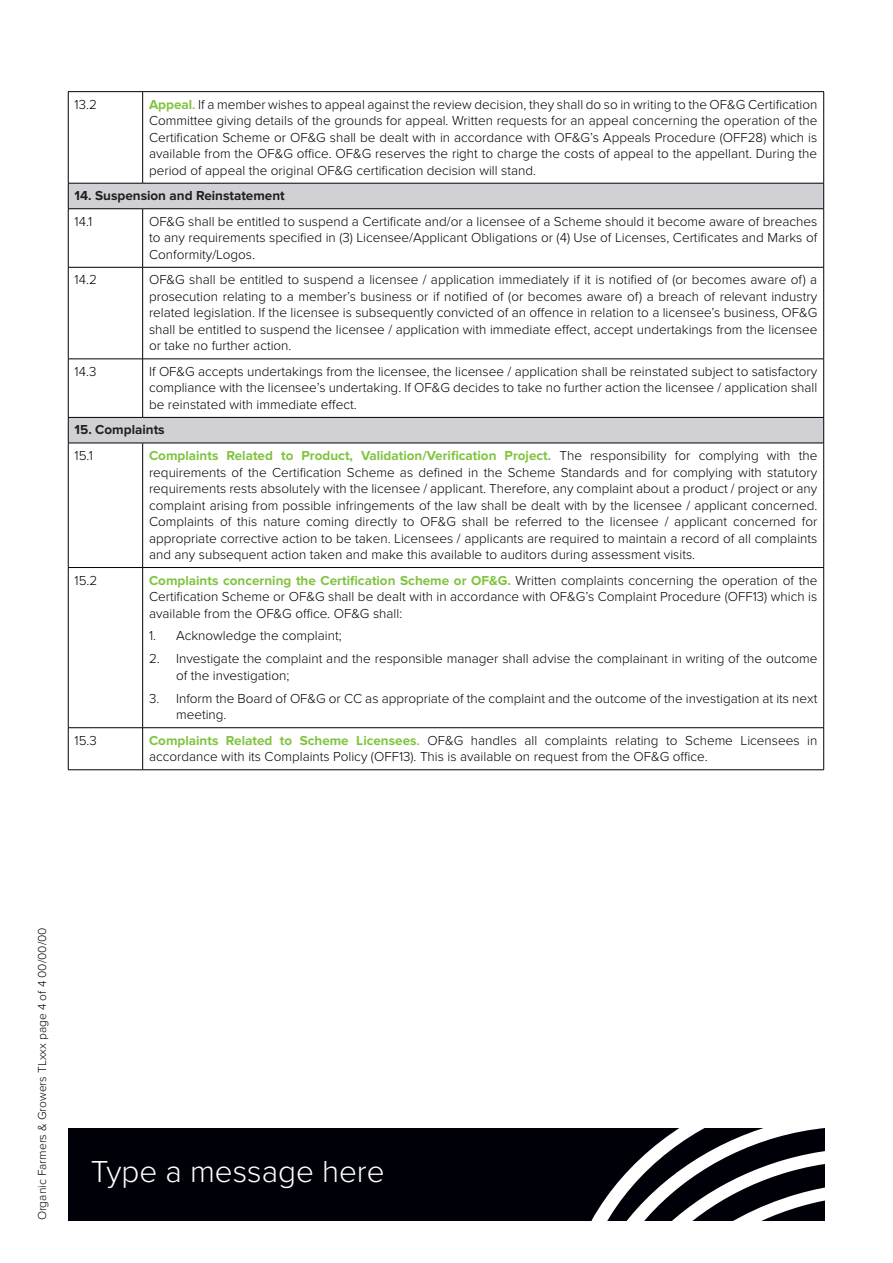
<style>
.page{position:relative;width:893px;height:1263px;background:#fff}
.page>*{position:absolute;margin:0;border:0;box-sizing:border-box;transform-origin:0 0}
.MESSAGE_FOOTER_21_21{font:300 31.5px "Proxima Nova";color:#fff}
.TABLE_TEXT_9_11_grey{font:300 13.5px/16.5px "Proxima Nova";color:#000008;text-align:justify}
.TABLE_HEAD_9_11_grey{font:700 13.5px "Proxima Nova";color:#231f20}
.t1{font:300 12px "Proxima Nova";color:#000008}
.s1{font-weight:700;color:#81c340}
.s2{font-weight:600;color:#81c340}
</style>
<div class="page">
<div style="left:68px;top:1128px;width:757px;height:92px;background:#000008"></div>
<svg style="left:592px;top:1128px;width:233px;height:92px"></svg>
<svg style="left:69px;top:184px;width:754px;height:259px"></svg>
<hr style="left:142px;top:92px;width:1px;height:91px;background:#000008">
<hr style="left:142px;top:209px;width:1px;height:58px;background:#000008">
<hr style="left:142px;top:267px;width:1px;height:92px;background:#000008">
<hr style="left:142px;top:359px;width:1px;height:58px;background:#000008">
<hr style="left:142px;top:443px;width:1px;height:124px;background:#000008">
<hr style="left:142px;top:568px;width:1px;height:159px;background:#000008">
<hr style="left:142px;top:728px;width:1px;height:41px;background:#000008">
<hr style="left:68px;top:92px;width:1px;height:91px;background:#000008">
<hr style="left:823px;top:92px;width:1px;height:91px;background:#000008">
<hr style="left:68px;top:209px;width:1px;height:58px;background:#000008">
<hr style="left:823px;top:209px;width:1px;height:58px;background:#000008">
<hr style="left:68px;top:267px;width:75px;height:1px;background:#000008">
<hr style="left:68px;top:267px;width:1px;height:92px;background:#000008">
<hr style="left:143px;top:267px;width:681px;height:1px;background:#000008">
<hr style="left:823px;top:267px;width:1px;height:92px;background:#000008">
<hr style="left:68px;top:359px;width:75px;height:1px;background:#000008">
<hr style="left:68px;top:359px;width:1px;height:58px;background:#000008">
<hr style="left:143px;top:359px;width:681px;height:1px;background:#000008">
<hr style="left:823px;top:359px;width:1px;height:58px;background:#000008">
<hr style="left:68px;top:443px;width:1px;height:124px;background:#000008">
<hr style="left:823px;top:443px;width:1px;height:124px;background:#000008">
<hr style="left:68px;top:568px;width:1px;height:159px;background:#000008">
<hr style="left:823px;top:568px;width:1px;height:159px;background:#000008">
<hr style="left:68px;top:727px;width:75px;height:1px;background:#000008">
<hr style="left:68px;top:728px;width:1px;height:41px;background:#000008">
<hr style="left:143px;top:727px;width:681px;height:1px;background:#000008">
<hr style="left:823px;top:728px;width:1px;height:41px;background:#000008">
<hr style="left:68px;top:91px;width:75px;height:1px;background:#000008">
<hr style="left:143px;top:91px;width:681px;height:1px;background:#000008">
<hr style="left:68px;top:183px;width:75px;height:1px;background:#000008">
<svg style="left:68px;top:183px;width:1px;height:25px"></svg>
<hr style="left:143px;top:183px;width:681px;height:1px;background:#000008">
<svg style="left:823px;top:183px;width:1px;height:25px"></svg>
<hr style="left:68px;top:208px;width:75px;height:1px;background:#000008">
<hr style="left:143px;top:208px;width:681px;height:1px;background:#000008">
<hr style="left:68px;top:417px;width:75px;height:1px;background:#000008">
<svg style="left:68px;top:418px;width:1px;height:25px"></svg>
<hr style="left:143px;top:417px;width:681px;height:1px;background:#000008">
<svg style="left:823px;top:418px;width:1px;height:25px"></svg>
<hr style="left:68px;top:769px;width:75px;height:1px;background:#000008">
<hr style="left:143px;top:769px;width:681px;height:1px;background:#000008">
<hr style="left:68px;top:443px;width:75px;height:1px;background:#000008">
<hr style="left:143px;top:443px;width:681px;height:1px;background:#000008">
<hr style="left:68px;top:567px;width:75px;height:1px;background:#000008">
<hr style="left:143px;top:567px;width:681px;height:1px;background:#000008">
<p class="TABLE_TEXT_9_11_grey" style="left:75px;top:96px;width:24px">13.2</p>
<p class="TABLE_TEXT_9_11_grey" style="left:149px;top:96px;width:670px"><span class="s1">Appeal</span><span class="s2">.</span> If a member wishes to appeal against the review decision, they shall do so in writing to the OF&amp;G Certification Committee giving details of the grounds for appeal. Written requests for an appeal concerning the operation of the Certification Scheme or OF&amp;G shall be dealt with in accordance with OF&amp;G’s Appeals Procedure (OFF28) which is available from the OF&amp;G office. OF&amp;G reserves the right to charge the costs of appeal to the appellant. During the period of appeal the original OF&amp;G certification decision will stand.</p>
<p class="TABLE_HEAD_9_11_grey" style="left:75px;top:188px;width:212px">14. Suspension and Reinstatement</p>
<p class="TABLE_TEXT_9_11_grey" style="left:75px;top:213px;width:19px">14.1</p>
<p class="TABLE_TEXT_9_11_grey" style="left:149px;top:213px;width:670px">OF&amp;G shall be entitled to suspend a Certificate and/or a licensee of a Scheme should it become aware of breaches to any requirements specified in (3) Licensee/Applicant Obligations or (4) Use of Licenses, Certificates and Marks of Conformity/Logos.</p>
<p class="TABLE_TEXT_9_11_grey" style="left:75px;top:272px;width:24px">14.2</p>
<p class="TABLE_TEXT_9_11_grey" style="left:149px;top:272px;width:670px">OF&amp;G shall be entitled to suspend a licensee / application immediately if it is notified of (or becomes aware of) a prosecution relating to a member’s business or if notified of (or becomes aware of) a breach of relevant industry related legislation. If the licensee is subsequently convicted of an offence in relation to a licensee’s business, OF&amp;G shall be entitled to suspend the licensee / application with immediate effect, accept undertakings from the licensee or take no further action.</p>
<p class="TABLE_TEXT_9_11_grey" style="left:75px;top:363px;width:23px">14.3</p>
<p class="TABLE_TEXT_9_11_grey" style="left:149px;top:363px;width:670px">If OF&amp;G accepts undertakings from the licensee, the licensee / application shall be reinstated subject to satisfactory compliance with the licensee’s undertaking. If OF&amp;G decides to take no further action the licensee / application shall be reinstated with immediate effect.</p>
<p class="TABLE_HEAD_9_11_grey" style="left:75px;top:422px;width:92px">15. Complaints</p>
<p class="TABLE_TEXT_9_11_grey" style="left:75px;top:448px;width:20px">15.1</p>
<p class="TABLE_TEXT_9_11_grey" style="left:149px;top:448px;width:670px"><span class="s1">Complaints Related to Product, Validation/Verification Project.</span> The responsibility for complying with the requirements of the Certification Scheme as defined in the Scheme Standards and for complying with statutory requirements rests absolutely with the licensee / applicant. Therefore, any complaint about a product / project or any complaint arising from possible infringements of the law shall be dealt with by the licensee / applicant concerned.<br>Complaints of this nature coming directly to OF&amp;G shall be referred to the licensee / applicant concerned for appropriate corrective action to be taken. Licensees / applicants are required to maintain a record of all complaints and any subsequent action taken and make this available to auditors during assessment visits.</p>
<p class="TABLE_TEXT_9_11_grey" style="left:75px;top:572px;width:24px">15.2</p>
<p class="TABLE_TEXT_9_11_grey" style="left:149px;top:572px;width:670px"><span class="s1">Complaints concerning the Certification Scheme or OF&amp;G.</span> Written complaints concerning the operation of the Certification Scheme or OF&amp;G shall be dealt with in accordance with OF&amp;G’s Complaint Procedure (OFF13) which is available from the OF&amp;G office. OF&amp;G shall:</p>
<p class="TABLE_TEXT_9_11_grey" style="left:149px;top:628px;width:194px">1. Acknowledge the complaint;</p>
<p class="TABLE_TEXT_9_11_grey" style="left:176px;top:651px;width:643px;text-indent:-27px">2. Investigate the complaint and the responsible manager shall advise the complainant in writing of the outcome of the investigation;</p>
<p class="TABLE_TEXT_9_11_grey" style="left:176px;top:690px;width:643px;text-indent:-27px">3. Inform the Board of OF&amp;G or CC as appropriate of the complaint and the outcome of the investigation at its next meeting.</p>
<p class="TABLE_TEXT_9_11_grey" style="left:75px;top:732px;width:24px">15.3</p>
<p class="TABLE_TEXT_9_11_grey" style="left:149px;top:732px;width:670px"><span class="s1">Complaints Related to Scheme Licensees</span><span class="s2">.</span> OF&amp;G handles all complaints relating to Scheme Licensees in accordance with its Complaints Policy (OFF13). This is available on request from the OF&amp;G office.</p>
<p class="t1" style="left:35px;top:1220px;width:295px;rotate:-90deg">Organic Farmers &amp; Growers TLxxx page 4 of 4 00/00/00</p>
<p class="MESSAGE_FOOTER_21_21" style="left:91px;top:1153px;width:296px">Type a message here</p>
</div>
